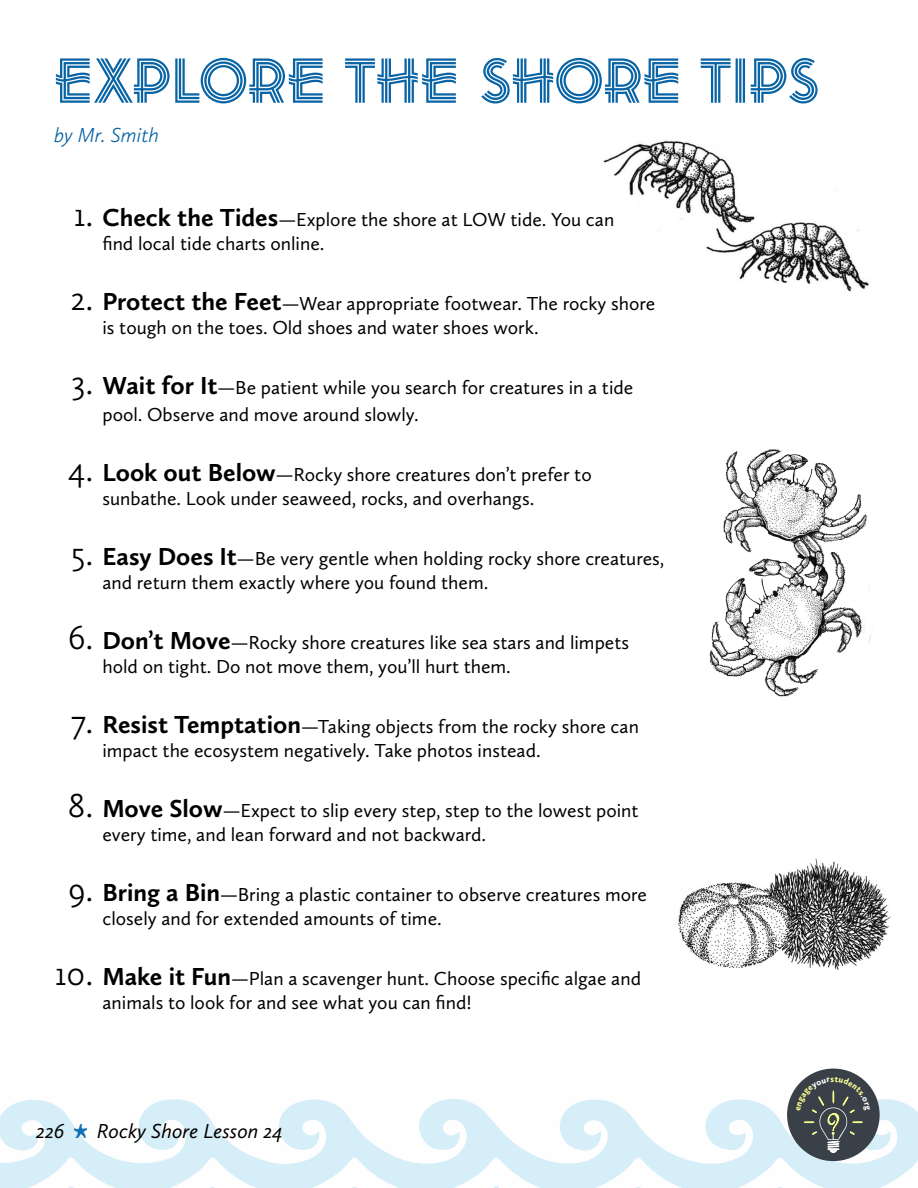
<style>
.page{position:relative;width:918px;height:1188px;background:#fff}
.page>*{position:absolute;margin:0;border:0;box-sizing:border-box;transform-origin:0 0}
.t1{font:63px "Ocean Beach";color:#0864a5}
.t2{font:italic 21px "Calluna Sans";color:#000}
.t3{font:italic 300 21px "Calluna Sans";color:#0864a5}
.t4{font:19.5px/24px "Calluna Sans";color:#000}
.s1{font-weight:300;font-size:34.5px}
.s2{font-weight:700;font-size:25.5px}
</style>
<div class="page">
<img style="left:603px;top:140px;width:266px;height:152px">
<div style="left:787px;top:1069px;width:93px;height:92px;background:#3a4048;border-radius:50%"></div>
<img style="left:709px;top:449px;width:162px;height:248px">
<img style="left:678px;top:858px;width:213px;height:112px">
<svg style="left:0;top:1076px;width:918px;height:112px"></svg>
<h1 class="t1" style="left:54px;top:50px;width:766px">EXPLORE THE SHORE TIPS</h1>
<p class="t3" style="left:54px;top:122px;width:107px">by Mr. Smith</p>
<p class="t4" style="left:102px;top:207px;width:513px;text-indent:-29px"><span class="s1">1.</span> <span class="s2">Check the Tides</span>—Explore the shore at LOW tide. You can find local tide charts online.</p>
<p class="t4" style="left:102px;top:291px;width:554px;text-indent:-32px"><span class="s1">2.</span> <span class="s2">Protect the Feet</span>—Wear appropriate footwear. The rocky shore is tough on the toes. Old shoes and water shoes work.</p>
<p class="t4" style="left:102px;top:374px;width:532px;line-height:27px;text-indent:-31px"><span class="s1">3.</span> <span class="s2">Wait for It</span>—Be patient while you search for creatures in a tide pool. Observe and move around slowly.</p>
<p class="t4" style="left:102px;top:462px;width:491px;text-indent:-35px"><span class="s1">4.</span> <span class="s2">Look out Below</span>—Rocky shore creatures don’t prefer to sunbathe. Look under seaweed, rocks, and overhangs.</p>
<p class="t4" style="left:102px;top:546px;width:563px;text-indent:-31px"><span class="s1">5.</span> <span class="s2">Easy Does It</span>—Be very gentle when holding rocky shore creatures, and return them exactly where you found them.</p>
<p class="t4" style="left:102px;top:630px;width:528px;text-indent:-34px"><span class="s1">6.</span> <span class="s2">Don’t Move</span>—Rocky shore creatures like sea stars and limpets hold on tight. Do not move them, you’ll hurt them.</p>
<p class="t4" style="left:102px;top:714px;width:538px;text-indent:-32px"><span class="s1">7.</span> <span class="s2">Resist Temptation</span>—Taking objects from the rocky shore can impact the ecosystem negatively. Take photos instead.</p>
<p class="t4" style="left:102px;top:798px;width:538px;text-indent:-35px"><span class="s1">8.</span> <span class="s2">Move Slow</span>—Expect to slip every step, step to the lowest point every time, and lean forward and not backward.</p>
<p class="t4" style="left:102px;top:882px;width:546px;text-indent:-34px"><span class="s1">9.</span> <span class="s2">Bring a Bin</span>—Bring a plastic container to observe creatures more closely and for extended amounts of time.</p>
<p class="t4" style="left:102px;top:966px;width:540px;text-indent:-48px"><span class="s1">10.</span> <span class="s2">Make it Fun</span>—Plan a scavenger hunt. Choose specific algae and animals to look for and see what you can find!</p>
<p class="t2" style="left:36px;top:1118px;width:30px">226</p>
<p class="t2" style="left:97px;top:1118px;width:188px">Rocky Shore Lesson 24</p>
</div>
